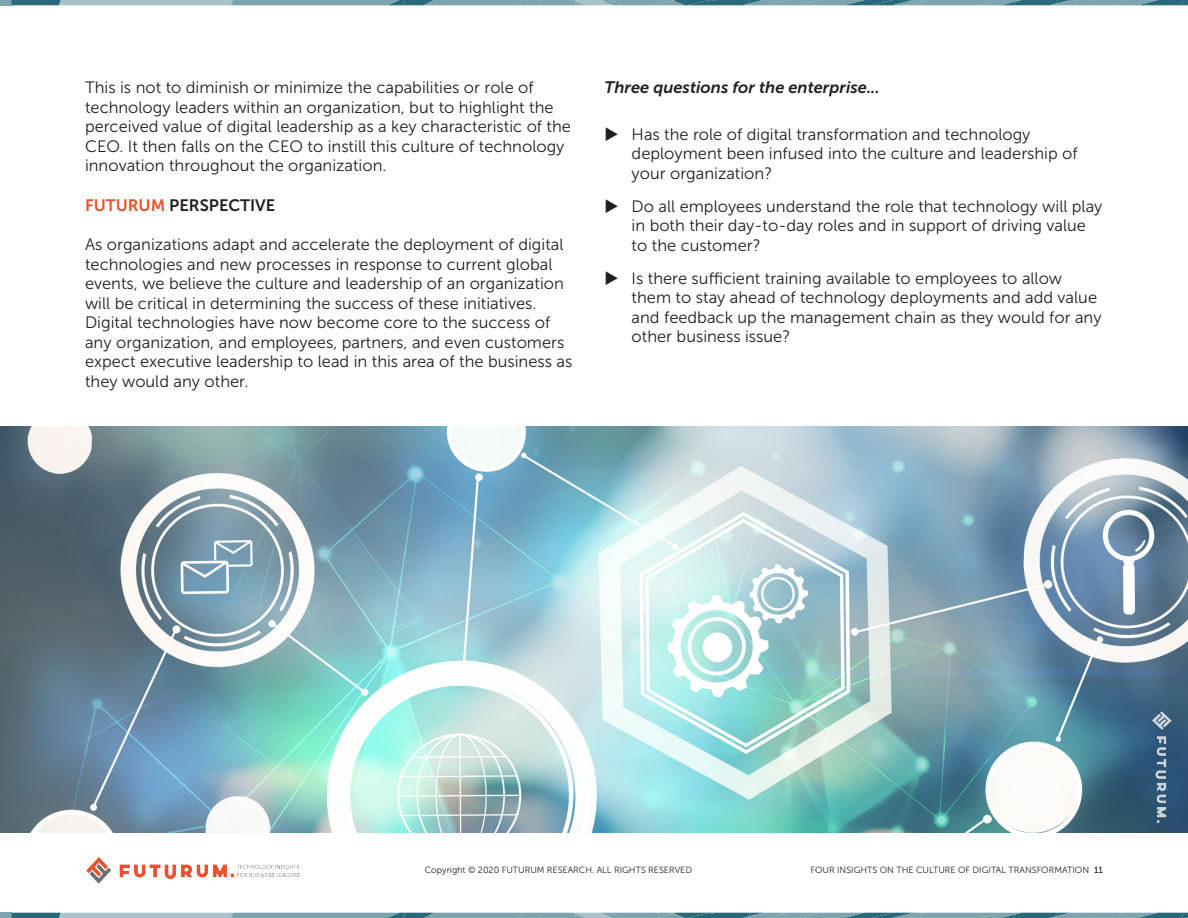
<style>
.page{position:relative;width:1188px;height:918px;background:#fff}
.page>*{position:absolute;margin:0;border:0;box-sizing:border-box;transform-origin:0 0}
.t1{font:16.5px/19.5px "Museo Sans 300";color:#231f20}
.t2{font:italic 16.5px "Museo Sans 700";color:#231f20}
.t3{font:16.5px "Museo Sans 700";color:#231f20}
.t4{font:9px "Museo Sans 300";color:#231f20}
.s1{color:#ec5029}
.s2{font-family:"Museo Sans 500"}
</style>
<div class="page">
<img style="left:86px;top:858px;width:214px;height:25px">
<svg style="left:0;top:0;width:1188px;height:6px;background:#7fa7b2"></svg>
<svg style="left:0;top:913px;width:1188px;height:5px;background:#6f9ca9"></svg>
<img style="left:0;top:427px;width:1188px;height:406px">
<img style="left:1153px;top:711px;width:19px;height:113px">
<p class="t1" style="left:85px;top:78px;width:488px">This is not to diminish or minimize the capabilities or role of technology leaders within an organization, but to highlight the perceived value of digital leadership as a key characteristic of the CEO. It then falls on the CEO to instill this culture of technology innovation throughout the organization.</p>
<p class="t3" style="left:85px;top:196px;width:192px"><span class="s1">FUTURUM</span> PERSPECTIVE</p>
<p class="t1" style="left:85px;top:235px;width:489px">As organizations adapt and accelerate the deployment of digital technologies and new processes in response to current global events, we believe the culture and leadership of an organization will be critical in determining the success of these initiatives.<br>Digital technologies have now become core to the success of any organization, and employees, partners, and even customers expect executive leadership to lead in this area of the business as they would any other.</p>
<p class="t2" style="left:605px;top:78px;width:277px">Three questions for the enterprise...</p>
<p class="t1" style="left:632px;top:125px;width:448px">Has the role of digital transformation and technology deployment been infused into the culture and leadership of your organization?</p>
<p class="t1" style="left:632px;top:197px;width:472px">Do all employees understand the role that technology will play in both their day-to-day roles and in support of driving value to the customer?</p>
<p class="t1" style="left:632px;top:269px;width:472px">Is there sufficient training available to employees to allow them to stay ahead of technology deployments and add value and feedback up the management chain as they would for any other business issue?</p>
<p class="t4" style="left:425px;top:865px;width:269px">Copyright © 2020 FUTURUM RESEARCH. ALL RIGHTS RESERVED</p>
<p class="t4" style="left:811px;top:865px;width:294px">FOUR INSIGHTS ON THE CULTURE OF DIGITAL TRANSFORMATION <span class="s2">11</span></p>
</div>
